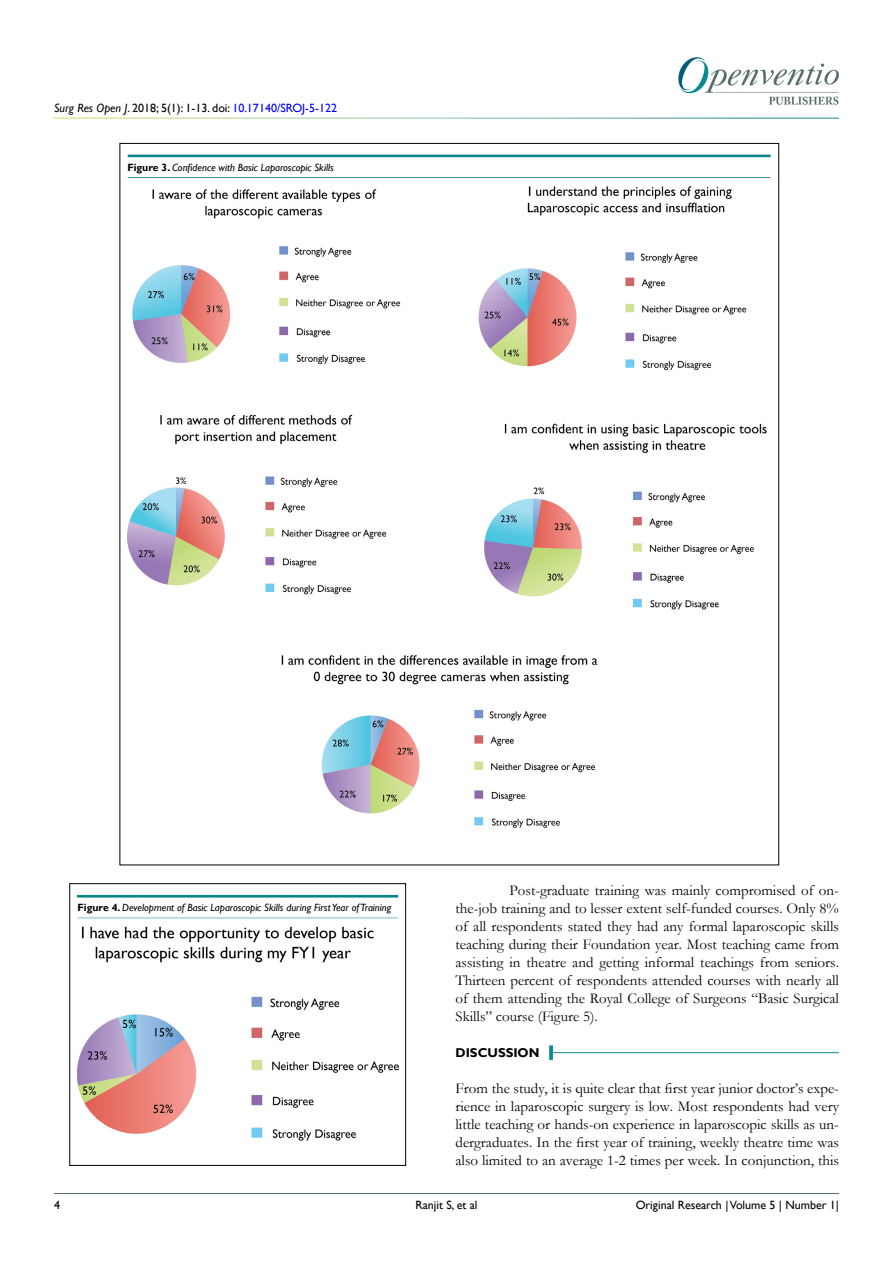
<style>
.page{position:relative;width:893px;height:1263px;background:#fff}
.page>*{position:absolute;margin:0;border:0;box-sizing:border-box;transform-origin:0 0}
.t1{font:15px/18px "Garamond";color:#000;text-align:justify}
.t2{font:700 12.75px "Gill Sans";color:#000}
.t3{font:12px "Gill Sans";color:#000}
.t4{font:italic 10.5px "Gill Sans";color:#000}
.s1{font-style:italic}
.s2{color:#0000fa}
.s3{font-weight:700;font-style:normal}
</style>
<div class="page">
<img style="left:678px;top:57px;width:161px;height:48px">
<hr style="left:54px;top:1193px;width:785px;height:1px;background:#597068">
<img style="left:127px;top:186px;width:640px;height:641px">
<div style="left:115px;top:141px;width:668px;height:17px;background:#f9f2f3;opacity:.75"></div>
<img style="left:78px;top:926px;width:320px;height:214px">
<div style="left:64px;top:882px;width:347px;height:16px;background:#f9f2f3;opacity:.75"></div>
<hr style="left:77px;top:918px;width:321px;height:1px;background:#0a8b93">
<div style="left:70px;top:883px;width:336px;height:282px;border:1px solid #000"></div>
<hr style="left:553px;top:1052px;width:286px;height:1px;background:#0a8b93">
<svg style="left:549px;top:1045px;width:4px;height:15px"></svg>
<p class="t3" style="left:54px;top:101px;width:284px"><span class="s1">Surg Res Open J</span>. 2018; 5(1): 1-13. doi: <span class="s2">10.17140/SROJ-5-122</span></p>
<p class="t4" style="left:127px;top:161px;width:208px"><span class="s3">Figure 3.</span> Confidence with Basic Laparoscopic Skills</p>
<p class="t4" style="left:78px;top:902px;width:315px"><span class="s3">Figure 4.</span> Development of Basic Laparoscopic Skills during First Year of Training</p>
<p class="t1" style="left:455px;top:881px;width:385px;text-indent:54px">Post-graduate training was mainly compromised of on&shy;the-job training and to lesser extent self-funded courses. Only 8% of all respondents stated they had any formal laparoscopic skills teaching during their Foundation year. Most teaching came from assisting in theatre and getting informal teachings from seniors.<br>Thirteen percent of respondents attended courses with nearly all of them attending the Royal College of Surgeons “Basic Surgical Skills” course (Figure 5).</p>
<p class="t2" style="left:455px;top:1045px;width:86px">DISCUSSION</p>
<p class="t1" style="left:455px;top:1079px;width:385px">From the study, it is quite clear that first year junior doctor’s expe&shy;rience in laparoscopic surgery is low. Most respondents had very little teaching or hands-on experience in laparoscopic skills as un&shy;dergraduates. In the first year of training, weekly theatre time was also limited to an average 1-2 times per week. In conjunction, this</p>
<p class="t3" style="left:54px;top:1198px;width:7px">4</p>
<p class="t3" style="left:415px;top:1198px;width:64px">Ranjit S, et al</p>
<p class="t3" style="left:636px;top:1198px;width:205px">Original Research | Volume 5 | Number 1|</p>
</div>
